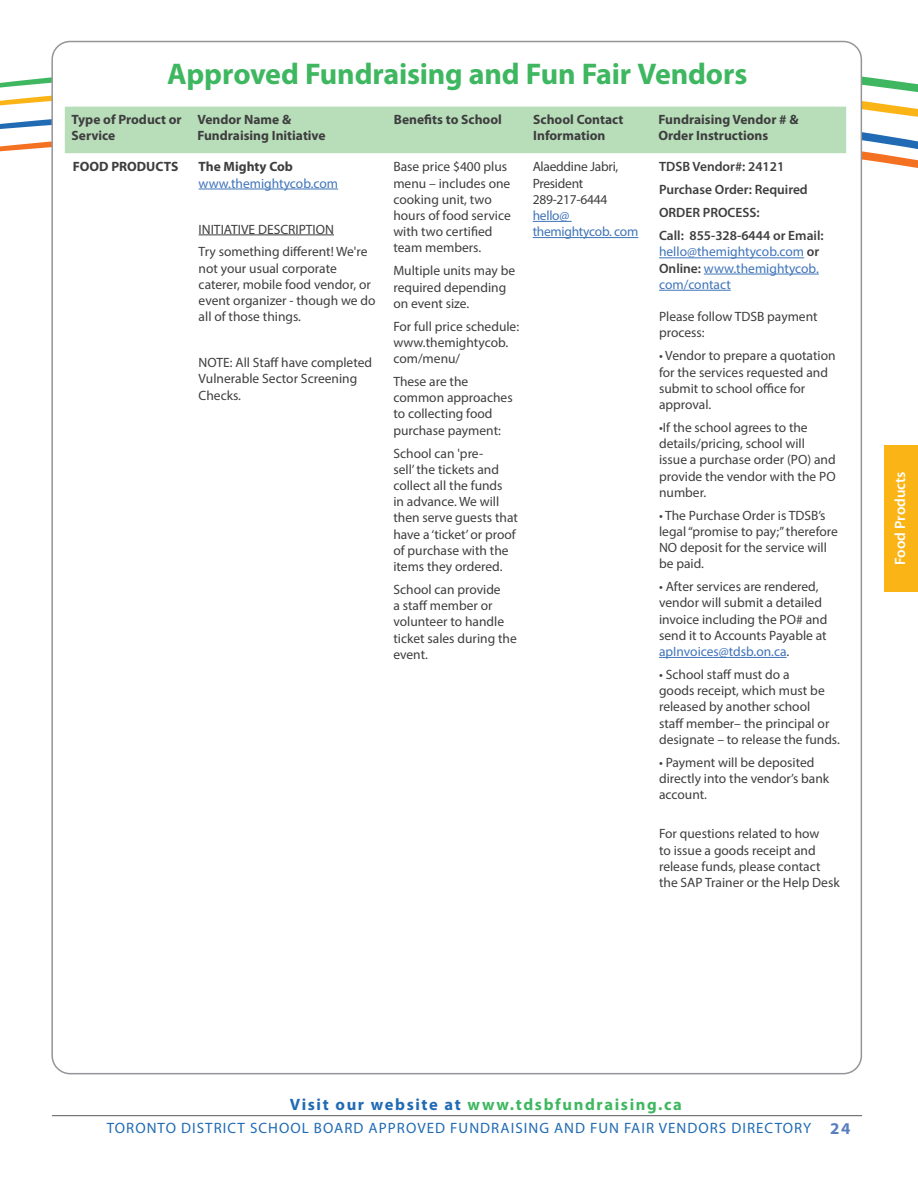
<style>
.page{position:relative;width:918px;height:1188px;background:#fff}
.page>*{position:absolute;margin:0;border:0;box-sizing:border-box;transform-origin:0 0}
.t1{font:700 30px "Myriad Pro";letter-spacing:-.005em;color:#3eb760}
.t2{font:700 16.5px "Myriad Pro";letter-spacing:.1em;color:#3eb760}
.t3{font:700 16.5px "Myriad Pro";color:#597fbf}
.t4{font:15px "Myriad Pro";letter-spacing:.07em;color:#206bb4}
.t5{font:600 15px "Myriad Pro";color:#fff}
.Paragraph_Style_1{font:13.5px/16.2px "Myriad Pro";color:#3e3e3f}
.Paragraph_Style_1-2{font:700 13.5px/16.2px "Myriad Pro";color:#3e3e3f}
.Paragraph_Style_1-3{font:13.5px/16.2px "Myriad Pro";color:#3f74b9}
.Paragraph_Style_1-4{font:600 13.5px "Myriad Pro";color:#3e3e3f}
.Paragraph_Style_1-5{font:13.5px/16.2px "Myriad Pro";letter-spacing:-.02em;color:#3e3e3f}
.Paragraph_Style_1-6{font:13.5px/16.2px "Myriad Pro";letter-spacing:-.02em;color:#3f74b9}
.s1{font-weight:700;color:#3e3e3f}
.s2{font-weight:600;color:#3e3e3f}
.s3{color:#3f74b9}
.s4{color:#206bb4}
</style>
<div class="page">
<hr style="left:52px;top:1115px;width:810px;height:1px;background:#57585a">
<div style="left:885px;top:445px;width:33px;height:147px;background:#fbb416"></div>
<svg style="left:11px;top:111px;width:907px;height:12px"></svg>
<svg style="left:0;top:54px;width:918px;height:57px"></svg>
<svg style="left:0;top:123px;width:918px;height:68px"></svg>
<div style="left:52px;top:42px;width:809px;height:1032px;background:#fff;border-radius:18px"></div>
<div style="left:65px;top:107px;width:781px;height:46px;background:#b8ddb9"></div>
<hr style="left:199px;top:189px;width:139px;height:1px;background:#3f74b9">
<hr style="left:199px;top:235px;width:135px;height:1px;background:#3e3e3f">
<hr style="left:533px;top:221px;width:39px;height:1px;background:#3f74b9">
<hr style="left:533px;top:237px;width:105px;height:1px;background:#3f74b9">
<hr style="left:659px;top:257px;width:145px;height:1px;background:#3f74b9">
<hr style="left:704px;top:274px;width:115px;height:1px;background:#3f74b9">
<hr style="left:659px;top:290px;width:72px;height:1px;background:#3f74b9">
<hr style="left:659px;top:657px;width:128px;height:1px;background:#3f74b9">
<h1 class="t1" style="left:167px;top:55px;width:582px">Approved Fundraising and Fun Fair Vendors</h1>
<p class="Paragraph_Style_1-2" style="left:72px;top:110px;width:112px">Type of Product or<br>Service</p>
<p class="Paragraph_Style_1-2" style="left:197px;top:110px;width:130px">Vendor Name &amp;<br>Fundraising Initiative</p>
<p class="Paragraph_Style_1-2" style="left:394px;top:110px;width:109px">Benefits to School</p>
<p class="Paragraph_Style_1-2" style="left:533px;top:110px;width:92px">School Contact<br>Information</p>
<p class="Paragraph_Style_1-2" style="left:659px;top:110px;width:142px">Fundraising Vendor # &amp;<br>Order Instructions</p>
<p class="Paragraph_Style_1-2" style="left:73px;top:158px;width:107px">FOOD PRODUCTS</p>
<p class="Paragraph_Style_1-3" style="left:199px;top:159px;width:141px"><span class="s1">The Mighty Cob </span>www.themightycob.com</p>
<p class="Paragraph_Style_1" style="left:199px;top:221px;width:137px">INITIATIVE DESCRIPTION</p>
<p class="Paragraph_Style_1" style="left:199px;top:244px;width:178px">Try something different! We're not your usual corporate caterer, mobile food vendor, or event organizer - though we do all of those things.</p>
<p class="Paragraph_Style_1" style="left:199px;top:354px;width:175px">NOTE: All Staff have completed<br>Vulnerable Sector Screening<br>Checks.</p>
<p class="Paragraph_Style_1" style="left:393px;top:159px;width:119px">Base price $400 plus menu – includes one cooking unit, two hours of food service with two certified team members.</p>
<p class="Paragraph_Style_1" style="left:393px;top:263px;width:123px">Multiple units may be required depending on event size.</p>
<p class="Paragraph_Style_1" style="left:393px;top:318px;width:127px">For full price schedule: www.themightycob. com/menu/</p>
<p class="Paragraph_Style_1" style="left:393px;top:373px;width:121px">These are the common approaches to collecting food purchase payment:</p>
<p class="Paragraph_Style_1" style="left:393px;top:445px;width:126px">School can 'pre-<br>sell’ the tickets and collect all the funds<br>in advance. We will then serve guests that have a ‘ticket’ or proof of purchase with the items they ordered.</p>
<p class="Paragraph_Style_1" style="left:393px;top:581px;width:125px">School can provide<br>a staff member or volunteer to handle ticket sales during the event.</p>
<p class="Paragraph_Style_1-5" style="left:533px;top:159px;width:87px">Alaeddine Jabri,<br>President</p>
<p class="Paragraph_Style_1-5" style="left:533px;top:191px;width:76px">289-217-6444</p>
<p class="Paragraph_Style_1-6" style="left:533px;top:207px;width:107px">hello@ themightycob. com</p>
<p class="Paragraph_Style_1-4" style="left:659px;top:158px;width:127px">TDSB Vendor#: 24121</p>
<p class="Paragraph_Style_1-4" style="left:659px;top:181px;width:150px">Purchase Order: Required</p>
<p class="Paragraph_Style_1-4" style="left:659px;top:204px;width:102px">ORDER PROCESS:</p>
<p class="Paragraph_Style_1-3" style="left:659px;top:227px;width:166px"><span class="s2">Call: 855-328-6444 or Email: </span>hello@themightycob.com <span class="s2">or<br>Online:</span> www.themightycob. com/contact</p>
<p class="Paragraph_Style_1" style="left:659px;top:308px;width:160px">Please follow TDSB payment process:</p>
<p class="Paragraph_Style_1" style="left:659px;top:348px;width:178px">• Vendor to prepare a quotation for the services requested and submit to school office for approval.</p>
<p class="Paragraph_Style_1" style="left:659px;top:419px;width:178px">•If the school agrees to the details/pricing, school will issue a purchase order (PO) and provide the vendor with the PO number.</p>
<p class="Paragraph_Style_1" style="left:659px;top:507px;width:180px">• The Purchase Order is TDSB’s legal “promise to pay;” therefore<br>NO deposit for the service will be paid.</p>
<p class="Paragraph_Style_1" style="left:659px;top:578px;width:170px">• After services are rendered, vendor will submit a detailed invoice including the PO# and send it to Accounts Payable at <span class="s3">apInvoices@tdsb.on.ca</span>.</p>
<p class="Paragraph_Style_1" style="left:659px;top:666px;width:182px">• School staff must do a<br>goods receipt, which must be released by another school<br>staff member– the principal or designate – to release the funds.</p>
<p class="Paragraph_Style_1" style="left:659px;top:754px;width:172px">• Payment will be deposited directly into the vendor’s bank account.</p>
<p class="Paragraph_Style_1" style="left:659px;top:825px;width:182px">For questions related to how<br>to issue a goods receipt and release funds, please contact the SAP Trainer or the Help Desk</p>
<p class="t5" style="left:891px;top:565px;width:95px;rotate:-90deg">Food Products</p>
<p class="t2" style="left:290px;top:1094px;width:394px"><span class="s4">Visit our website at</span> www.tdsbfundraising.ca</p>
<p class="t4" style="left:107px;top:1118px;width:706px">TORONTO DISTRICT SCHOOL BOARD APPROVED FUNDRAISING AND FUN FAIR VENDORS DIRECTORY</p>
<p class="t3" style="left:830px;top:1118px;width:22px">24</p>
</div>
